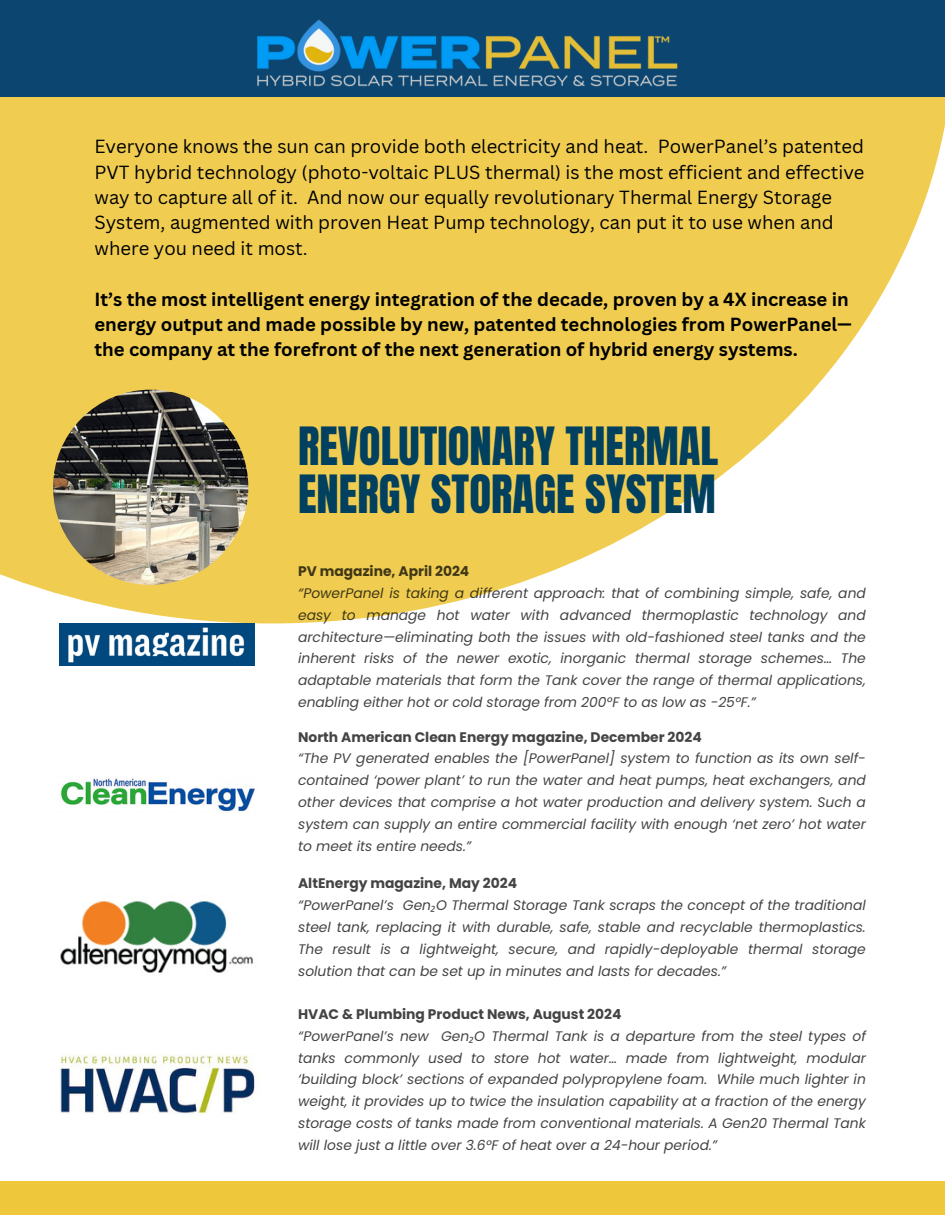
<style>
.page{position:relative;width:945px;height:1215px;background:#fff}
.page>*{position:absolute;margin:0;border:0;box-sizing:border-box;transform-origin:0 0}
.t1{font:44.85px/47.4px "Anton";color:#01405f}
.t2{font:18.45px/25.3px "Canva Sans";color:#000}
.t3{font:700 18.45px/25.3px "Canva Sans";color:#000}
.t4{font:italic 13.8px/21.9px "Poppins";color:#010101;text-align:justify}
.t5{font:700 13.8px "Poppins";color:#010101}
.s1{font-weight:700;font-style:normal}
.s2{font-family:"Noto Sans"}
</style>
<div class="page">
<svg style="left:0;top:97px;width:945px;height:526px;fill:#f0cd51"></svg>
<div style="left:0;top:0;width:945px;height:97px;background:#0c4670"></div>
<img style="left:59px;top:623px;width:196px;height:42px">
<img style="left:60px;top:778px;width:195px;height:34px">
<img style="left:60px;top:1054px;width:196px;height:60px">
<img style="left:60px;top:901px;width:193px;height:72px">
<img style="left:53px;top:390px;width:195px;height:195px;border-radius:50%">
<img style="left:257px;top:19px;width:421px;height:68px">
<div style="left:0;top:1182px;width:945px;height:33px;background:#efc73a"></div>
<h2 class="t2" style="left:94px;top:133px;width:771px">Everyone knows the sun can provide both electricity and heat. PowerPanel’s patented PVT hybrid technology (photo-voltaic PLUS thermal) is the most efficient and effective way to capture all of it. And now our equally revolutionary Thermal Energy Storage System, augmented with proven Heat Pump technology, can put it to use when and where you need it most.</h2>
<p class="t3" style="left:94px;top:286px;width:759px">It’s the most intelligent energy integration of the decade, proven by a 4X increase in energy output and made possible by new, patented technologies from PowerPanel— the company at the forefront of the next generation of hybrid energy systems.</p>
<h3 class="t1" style="left:298px;top:424px;width:422px">REVOLUTIONARY THERMAL<br>ENERGY STORAGE SYSTEM</h3>
<p class="t5" style="left:298px;top:561px;width:173px">PV magazine, April 2024</p>
<p class="t4" style="left:298px;top:582px;width:569px">“PowerPanel is taking a different approach: that of combining simple, safe, and easy to manage hot water with advanced thermoplastic technology and architecture—eliminating both the issues with old-fashioned steel tanks and the inherent risks of the newer exotic, inorganic thermal storage schemes… The adaptable materials that form the Tank cover the range of thermal applications, enabling either hot or cold storage from 200°F to as low as -25°F.”</p>
<p class="t5" style="left:298px;top:727px;width:405px">North American Clean Energy magazine, December 2024</p>
<p class="t4" style="left:298px;top:748px;width:569px">“The PV generated enables the [PowerPanel] system to function as its own self&shy;contained ‘power plant’ to run the water and heat pumps, heat exchangers, and other devices that comprise a hot water production and delivery system. Such a system can supply an entire commercial facility with enough ‘net zero’ hot water to meet its entire needs.”</p>
<p class="t4" style="left:298px;top:872px;width:569px;text-align:left"><span class="s1">AltEnergy magazine, May 2024<br></span>“PowerPanel’s Gen<span class="s2">₂</span>O Thermal Storage Tank scraps the concept of the traditional steel tank, replacing it with durable, safe, stable and recyclable thermoplastics.<br>The result is a lightweight, secure, and rapidly-deployable thermal storage solution that can be set up in minutes and lasts for decades.”</p>
<p class="t4" style="left:298px;top:1003px;width:569px;text-align:left"><span class="s1">HVAC &amp; Plumbing Product News, August 2024<br></span>“PowerPanel’s new Gen<span class="s2">₂</span>O Thermal Tank is a departure from the steel types of tanks commonly used to store hot water… made from lightweight, modular ‘building block’ sections of expanded polypropylene foam. While much lighter in weight, it provides up to twice the insulation capability at a fraction of the energy storage costs of tanks made from conventional materials. A Gen20 Thermal Tank will lose just a little over 3.6°F of heat over a 24-hour period.”</p>
</div>
